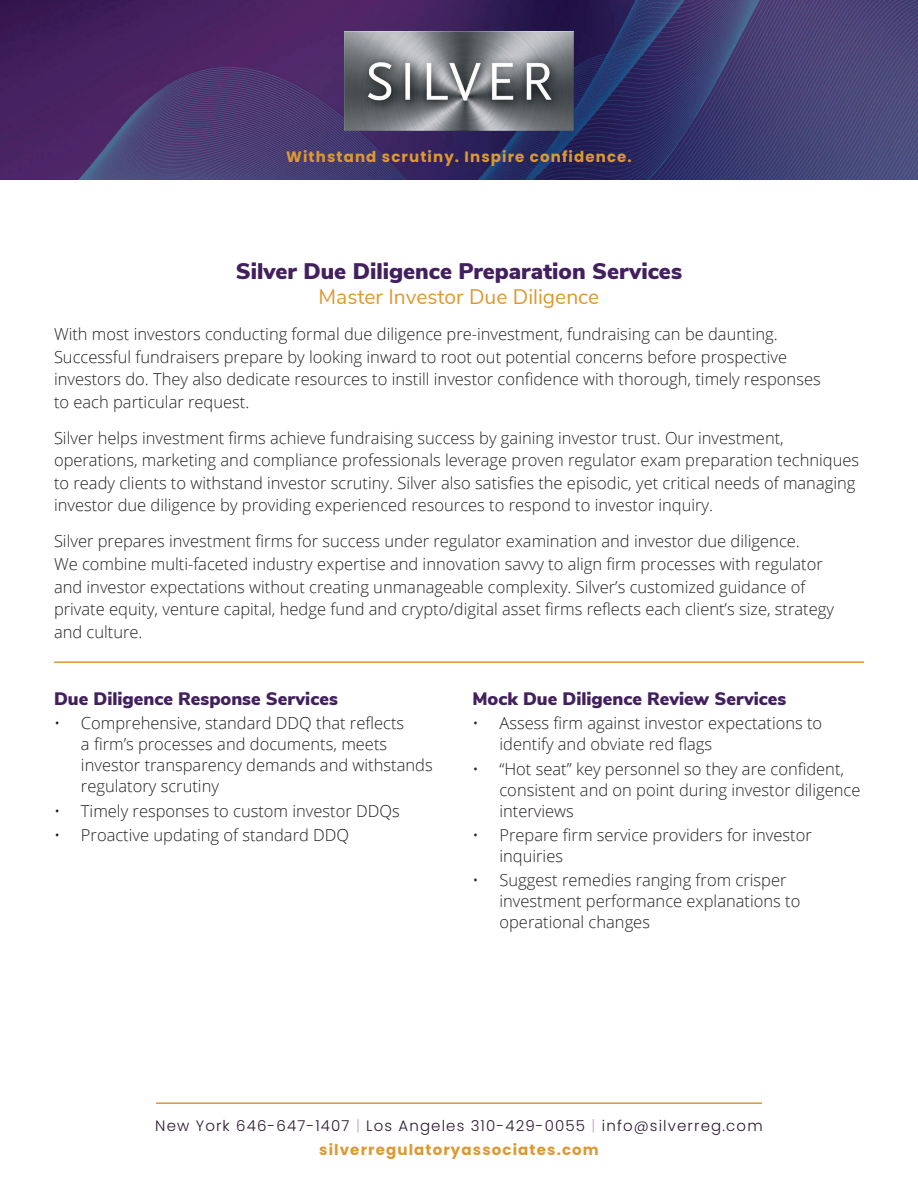
<style>
.page{position:relative;width:918px;height:1188px;background:#fff}
.page>*{position:absolute;margin:0;border:0;box-sizing:border-box;transform-origin:0 0}
.t1{font:900 22.5px "Nunito Sans";color:#42205e}
.t2{font:21px "Nunito Sans";color:#dd9931}
.t3{font:900 18px "Nunito Sans";color:#42205e}
.t4{font:300 16.5px/22.5px "Open Sans";color:#231f20}
.t5{font:300 15px/24px "Poppins";letter-spacing:.075em;color:#2c1831;text-align:center}
.t6{font:700 15px "Poppins";letter-spacing:.075em;color:#dd9931}
.s1{color:#c2a4cd}
.s2{font-weight:700;color:#dd9931}
</style>
<div class="page">
<img style="left:0;top:0;width:918px;height:180px">
<hr style="left:156px;top:1102px;width:606px;height:2px;background:#dd9931">
<hr style="left:54px;top:661px;width:810px;height:2px;background:#dd9931">
<img style="left:345px;top:31px;width:228px;height:100px">
<p class="t6" style="left:286px;top:148px;width:347px">Withstand scrutiny. Inspire confidence.</p>
<h1 class="t1" style="left:236px;top:255px;width:448px">Silver Due Diligence Preparation Services</h1>
<p class="t2" style="left:319px;top:282px;width:282px">Master Investor Due Diligence</p>
<p class="t4" style="left:54px;top:323px;width:768px">With most investors conducting formal due diligence pre-investment, fundraising can be daunting.<br>Successful fundraisers prepare by looking inward to root out potential concerns before prospective investors do. They also dedicate resources to instill investor confidence with thorough, timely responses to each particular request.</p>
<p class="t4" style="left:54px;top:426px;width:807px">Silver helps investment firms achieve fundraising success by gaining investor trust. Our investment, operations, marketing and compliance professionals leverage proven regulator exam preparation techniques to ready clients to withstand investor scrutiny. Silver also satisfies the episodic, yet critical needs of managing investor due diligence by providing experienced resources to respond to investor inquiry.</p>
<p class="t4" style="left:54px;top:530px;width:782px">Silver prepares investment firms for success under regulator examination and investor due diligence.<br>We combine multi-faceted industry expertise and innovation savvy to align firm processes with regulator and investor expectations without creating unmanageable complexity. Silver’s customized guidance of private equity, venture capital, hedge fund and crypto/digital asset firms reflects each client’s size, strategy and culture.</p>
<p class="t3" style="left:54px;top:686px;width:285px">Due Diligence Response Services</p>
<p class="t4" style="left:81px;top:712px;width:353px;line-height:21px;text-indent:-27px">• Comprehensive, standard DDQ that reflects<br>a firm’s processes and documents, meets investor transparency demands and withstands regulatory scrutiny</p>
<p class="t4" style="left:54px;top:799px;width:347px">• Timely responses to custom investor DDQs</p>
<p class="t4" style="left:54px;top:823px;width:297px">• Proactive updating of standard DDQ</p>
<p class="t3" style="left:472px;top:686px;width:315px">Mock Due Diligence Review Services</p>
<p class="t4" style="left:499px;top:712px;width:324px;line-height:21px;text-indent:-27px">• Assess firm against investor expectations to identify and obviate red flags</p>
<p class="t4" style="left:499px;top:758px;width:362px;line-height:21px;text-indent:-27px">• “Hot seat” key personnel so they are confident, consistent and on point during investor diligence interviews</p>
<p class="t4" style="left:499px;top:824px;width:314px;line-height:21px;text-indent:-27px">• Prepare firm service providers for investor inquiries</p>
<p class="t4" style="left:499px;top:869px;width:302px;line-height:21px;text-indent:-27px">• Suggest remedies ranging from crisper investment performance explanations to operational changes</p>
<p class="t5" style="left:155px;top:1114px;width:609px">New York 646-647-1407 <span class="s1">|</span> Los Angeles 310-429-0055 <span class="s1">|</span> info@silverreg.com <span class="s2">silverregulatoryassociates.com</span></p>
</div>
